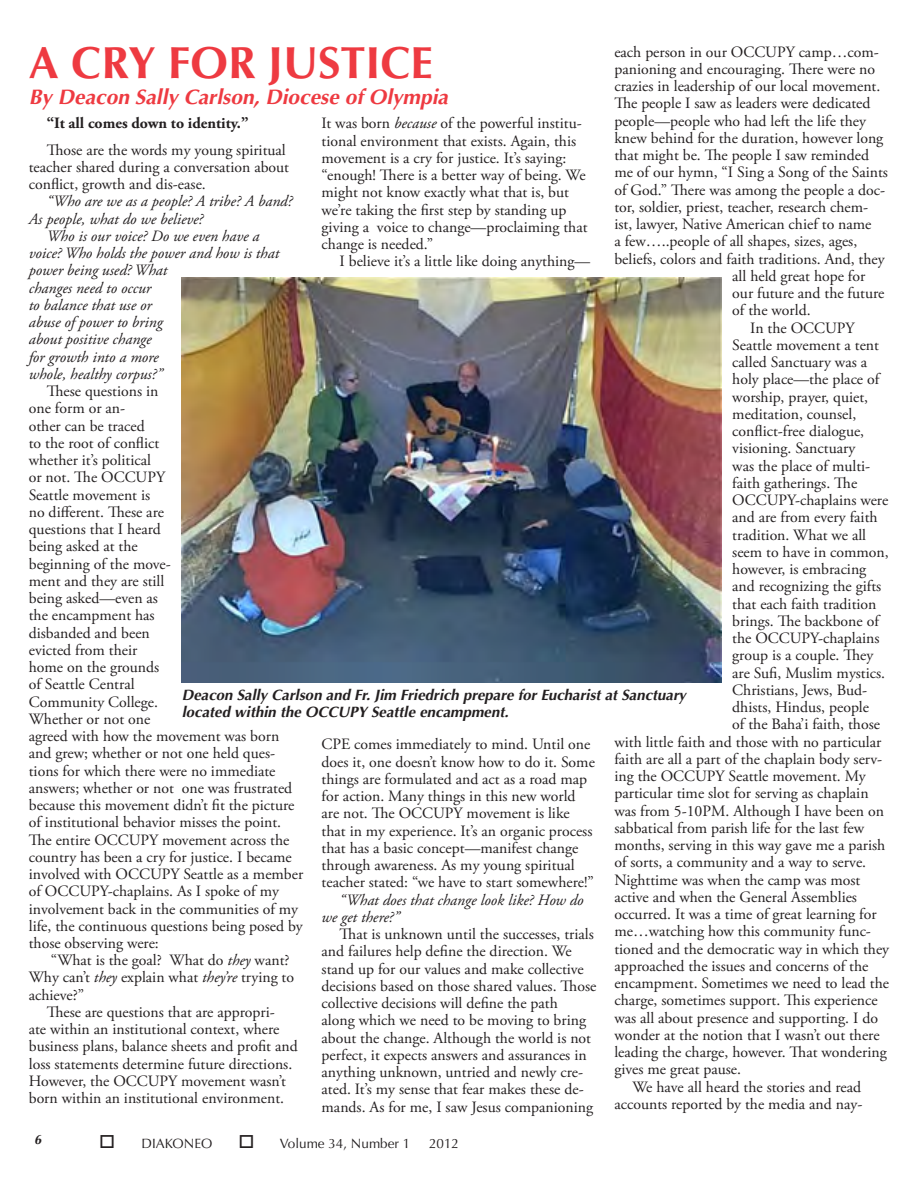
<style>
.page{position:relative;width:918px;height:1188px;background:#fff}
.page>*{position:absolute;margin:0;border:0;box-sizing:border-box;transform-origin:0 0}
.Headline{font:700 45px "Optima";color:#ee3a41}
.t1{font:italic 700 21px "Optima";color:#ee3a41}
.Body_Text{font:15.75px/17.2px "Adobe Garamond Pro";color:#231f20}
.Body_Text-2{font:italic 15.75px/17.2px "Adobe Garamond Pro";color:#231f20}
.Body_Text-3{font:700 15.75px "Adobe Garamond Pro";color:#231f20}
.t2{font:italic 700 15px/16.5px "Optima";color:#231f20}
.t3{font:13.5px "Optima";color:#231f20}
.t4{font:italic 700 13.5px "Optima";color:#231f20;scale:.95 1}
.s1{font-style:italic}
</style>
<div class="page">
<img style="left:182px;top:278px;width:540px;height:405px">
<p class="Body_Text" style="left:614px;top:44px;width:266px">each person in our OCCUPY camp…com-</p>
<p class="Body_Text" style="left:614px;top:61px;width:262px">panioning and encouraging. There were no</p>
<p class="Body_Text" style="left:614px;top:78px;width:268px">crazies in leadership of our local movement.</p>
<p class="Body_Text" style="left:614px;top:95px;width:258px">The people I saw as leaders were dedicated</p>
<p class="Body_Text" style="left:614px;top:113px;width:253px">people—people who had left the life they</p>
<p class="Body_Text" style="left:614px;top:130px;width:270px">knew behind for the duration, however long</p>
<p class="Body_Text" style="left:614px;top:147px;width:256px">that might be. The people I saw reminded</p>
<p class="Body_Text" style="left:614px;top:164px;width:275px">me of our hymn, “I Sing a Song of the Saints</p>
<p class="Body_Text" style="left:614px;top:182px;width:272px">of God.” There was among the people a doc-</p>
<p class="Body_Text" style="left:614px;top:199px;width:255px">tor, soldier, priest, teacher, research chem-</p>
<p class="Body_Text" style="left:614px;top:216px;width:259px">ist, lawyer, Native American chief to name</p>
<p class="Body_Text" style="left:614px;top:233px;width:244px">a few…..people of all shapes, sizes, ages,</p>
<p class="Body_Text" style="left:614px;top:251px;width:272px">beliefs, colors and faith traditions. And, they</p>
<p class="Body_Text" style="left:732px;top:268px;width:135px">all held great hope for</p>
<p class="Body_Text" style="left:732px;top:285px;width:154px">our future and the future</p>
<p class="Body_Text" style="left:732px;top:302px;width:80px">of the world.</p>
<p class="Body_Text" style="left:750px;top:319px;width:106px">In the OCCUPY</p>
<p class="Body_Text" style="left:732px;top:337px;width:148px">Seattle movement a tent</p>
<p class="Body_Text" style="left:732px;top:354px;width:136px">called Sanctuary was a</p>
<p class="Body_Text" style="left:732px;top:371px;width:149px">holy place—the place of</p>
<p class="Body_Text" style="left:732px;top:388px;width:137px">worship, prayer, quiet,</p>
<p class="Body_Text" style="left:732px;top:406px;width:126px">meditation, counsel,</p>
<p class="Body_Text" style="left:732px;top:423px;width:133px">conflict-free dialogue,</p>
<p class="Body_Text" style="left:732px;top:440px;width:125px">visioning. Sanctuary</p>
<p class="Body_Text" style="left:732px;top:458px;width:140px">was the place of multi-</p>
<p class="Body_Text" style="left:732px;top:475px;width:126px">faith gatherings. The</p>
<p class="Body_Text" style="left:732px;top:492px;width:157px">OCCUPY-chaplains were</p>
<p class="Body_Text" style="left:732px;top:509px;width:147px">and are from every faith</p>
<p class="Body_Text" style="left:732px;top:527px;width:135px">tradition. What we all</p>
<p class="Body_Text" style="left:732px;top:544px;width:158px">seem to have in common,</p>
<p class="Body_Text" style="left:732px;top:561px;width:136px">however, is embracing</p>
<p class="Body_Text" style="left:732px;top:578px;width:151px">and recognizing the gifts</p>
<p class="Body_Text" style="left:732px;top:596px;width:146px">that each faith tradition</p>
<p class="Body_Text" style="left:732px;top:613px;width:148px">brings. The backbone of</p>
<p class="Body_Text" style="left:732px;top:630px;width:149px">the OCCUPY-chaplains</p>
<p class="Body_Text" style="left:732px;top:647px;width:143px">group is a couple. They</p>
<p class="Body_Text" style="left:732px;top:665px;width:154px">are Sufi, Muslim mystics.</p>
<p class="Body_Text" style="left:732px;top:682px;width:137px">Christians, Jews, Bud-</p>
<p class="Body_Text" style="left:732px;top:699px;width:138px">dhists, Hindus, people</p>
<p class="Body_Text" style="left:732px;top:716px;width:149px">of the Baha’i faith, those</p>
<p class="Body_Text" style="left:614px;top:734px;width:268px">with little faith and those with no particular</p>
<p class="Body_Text" style="left:614px;top:751px;width:269px">faith are all a part of the chaplain body serv-</p>
<p class="Body_Text" style="left:614px;top:768px;width:253px">ing the OCCUPY Seattle movement. My</p>
<p class="Body_Text" style="left:614px;top:785px;width:256px">particular time slot for serving as chaplain</p>
<p class="Body_Text" style="left:614px;top:803px;width:271px">was from 5-10PM. Although I have been on</p>
<p class="Body_Text" style="left:614px;top:820px;width:251px">sabbatical from parish life for the last few</p>
<p class="Body_Text" style="left:614px;top:837px;width:272px">months, serving in this way gave me a parish</p>
<p class="Body_Text" style="left:614px;top:854px;width:253px">of sorts, a community and a way to serve.</p>
<p class="Body_Text" style="left:614px;top:872px;width:248px">Nighttime was when the camp was most</p>
<p class="Body_Text" style="left:614px;top:889px;width:244px">active and when the General Assemblies</p>
<p class="Body_Text" style="left:614px;top:906px;width:264px">occurred. It was a time of great learning for</p>
<p class="Body_Text" style="left:614px;top:923px;width:258px">me…watching how this community func-</p>
<p class="Body_Text" style="left:614px;top:941px;width:276px">tioned and the democratic way in which they</p>
<p class="Body_Text" style="left:614px;top:958px;width:255px">approached the issues and concerns of the</p>
<p class="Body_Text" style="left:614px;top:975px;width:276px">encampment. Sometimes we need to lead the</p>
<p class="Body_Text" style="left:614px;top:992px;width:265px">charge, sometimes support. This experience</p>
<p class="Body_Text" style="left:614px;top:1010px;width:265px">was all about presence and supporting. I do</p>
<p class="Body_Text" style="left:614px;top:1027px;width:267px">wonder at the notion that I wasn’t out there</p>
<p class="Body_Text" style="left:614px;top:1044px;width:274px">leading the charge, however. That wondering</p>
<p class="Body_Text" style="left:614px;top:1061px;width:128px">gives me great pause.</p>
<p class="Body_Text" style="left:614px;top:1079px;width:250px;text-align:right">We have all heard the stories and read accounts reported by the media and nay-</p>
<p class="Headline" style="left:29px;top:36px;width:406px">A CRY FOR JUSTICE</p>
<p class="t1" style="left:29px;top:84px;width:421px">By Deacon Sally Carlson, Diocese of Olympia</p>
<p class="Body_Text" style="left:322px;top:115px;width:267px">It was born <span class="s1">because</span> of the powerful institu&shy;tional environment that exists. Again, this movement is a cry for justice. It’s saying: “enough! There is a better way of being. We might not know exactly what that is, but we’re taking the first step by standing up giving a voice to change—proclaiming that change is needed.”</p>
<p class="Body_Text" style="left:340px;top:253px;width:252px">I believe it’s a little like doing anything—</p>
<p class="Body_Text-3" style="left:47px;top:114px;width:203px">“It all comes down to identity.”</p>
<p class="Body_Text" style="left:29px;top:142px;width:262px;text-indent:18px">Those are the words my young spiritual teacher shared during a conversation about conflict, growth and dis-ease.</p>
<p class="Body_Text-2" style="left:29px;top:193px;width:265px;text-indent:18px">“Who are we as a people? A tribe? A band?<br>As people, what do we believe?</p>
<p class="Body_Text-2" style="left:29px;top:228px;width:252px;text-indent:18px">Who is our voice? Do we even have a voice? Who holds the power and how is that power being used? What<br>changes need to occur<br>to balance that use or<br>abuse of power to bring<br>about positive change<br>for growth into a more<br>whole, healthy corpus?”</p>
<p class="Body_Text" style="left:29px;top:383px;width:276px;text-indent:18px">These questions in<br>one form or an-<br>other can be traced<br>to the root of conflict<br>whether it’s political<br>or not. The OCCUPY<br>Seattle movement is<br>no different. These are<br>questions that I heard<br>being asked at the<br>beginning of the move-<br>ment and they are still<br>being asked—even as<br>the encampment has<br>disbanded and been<br>evicted from their<br>home on the grounds<br>of Seattle Central<br>Community College.<br>Whether or not one<br>agreed with how the movement was born and grew; whether or not one held ques&shy;tions for which there were no immediate answers; whether or not one was frustrated because this movement didn’t fit the picture of institutional behavior misses the point.<br>The entire OCCUPY movement across the country has been a cry for justice. I became involved with OCCUPY Seattle as a member of OCCUPY-chaplains. As I spoke of my involvement back in the communities of my life, the continuous questions being posed by those observing were:</p>
<p class="Body_Text" style="left:29px;top:952px;width:267px;text-indent:22px">“What is the goal? What do <span class="s1">they</span> want?<br>Why can’t <span class="s1">they</span> explain what <span class="s1">they’re</span> trying to achieve?”</p>
<p class="Body_Text" style="left:29px;top:1004px;width:270px;text-indent:18px">These are questions that are appropri-<br>ate within an institutional context, where business plans, balance sheets and profit and loss statements determine future directions.<br>However, the OCCUPY movement wasn’t born within an institutional environment.</p>
<p class="t2" style="left:182px;top:687px;width:506px">Deacon Sally Carlson and Fr. Jim Friedrich prepare for Eucharist at Sanctuary located within the OCCUPY Seattle encampment.</p>
<p class="Body_Text" style="left:322px;top:736px;width:275px">CPE comes immediately to mind. Until one does it, one doesn’t know how to do it. Some things are formulated and act as a road map for action. Many things in this new world are not. The OCCUPY movement is like that in my experience. It’s an organic process that has a basic concept—manifest change through awareness. As my young spiritual teacher stated: “we have to start somewhere!”</p>
<p class="Body_Text-2" style="left:322px;top:891px;width:264px;text-indent:18px">“What does that change look like? How do we get there?”</p>
<p class="Body_Text" style="left:322px;top:926px;width:276px;text-indent:18px">That is unknown until the successes, trials and failures help define the direction. We stand up for our values and make collective decisions based on those shared values. Those collective decisions will define the path<br>along which we need to be moving to bring about the change. Although the world is not perfect, it expects answers and assurances in anything unknown, untried and newly cre&shy;ated. It’s my sense that fear makes these de&shy;mands. As for me, I saw Jesus companioning</p>
<p class="t4" style="left:34px;top:1131px;width:9px">6</p>
<p class="t3" style="left:99px;top:1135px;width:115px">□ DIAKONEO</p>
<p class="t3" style="left:239px;top:1135px;width:173px">□ Volume 34, Number 1</p>
<p class="t3" style="left:429px;top:1135px;width:32px">2012</p>
</div>
